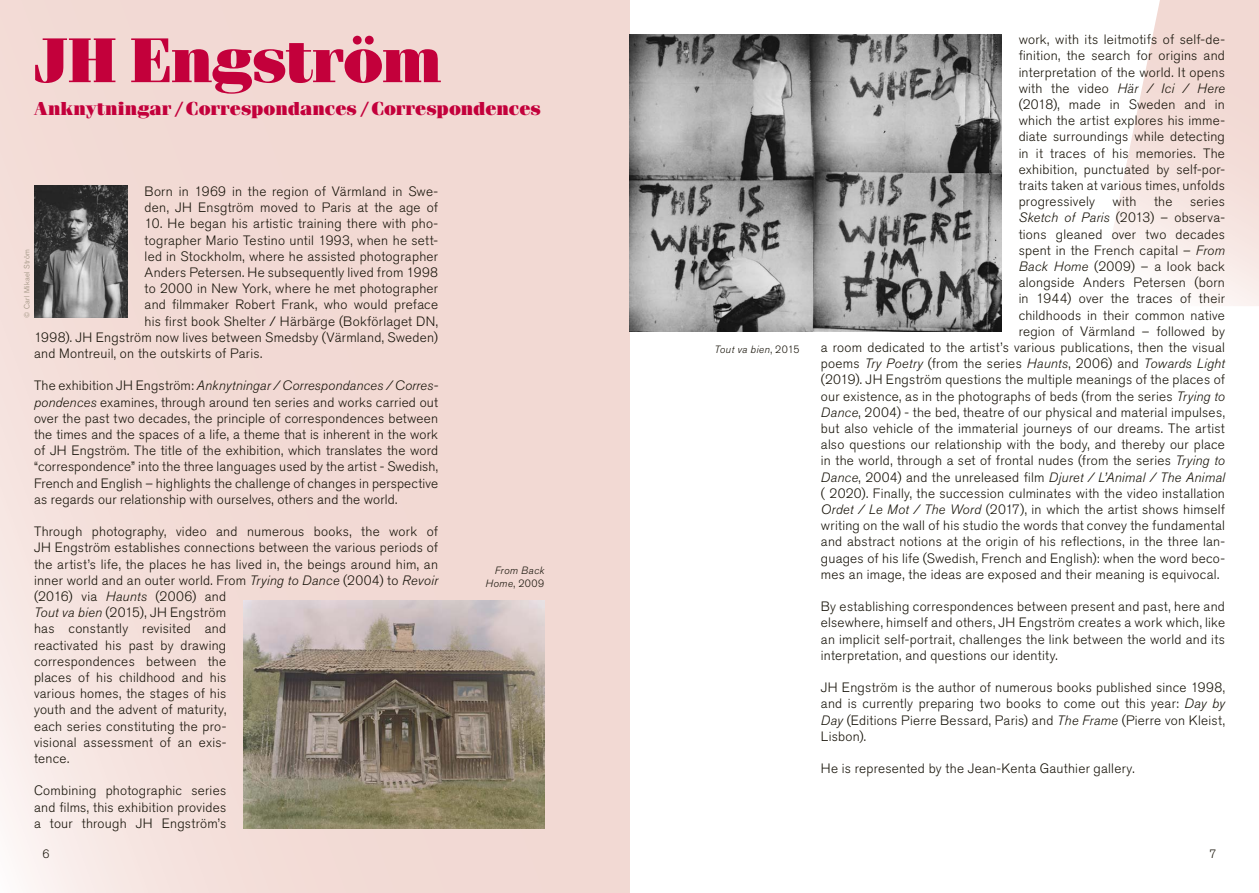
<style>
.page{position:relative;width:1259px;height:893px;background:#fff}
.page>*{position:absolute;margin:0;border:0;box-sizing:border-box;transform-origin:0 0}
.t1{font:900 63px "Fenice IT Cby BT";letter-spacing:-.02em;color:#c3003b}
.t2{font:900 18.75px "Fenice IT Cby BT";color:#c3003b}
.t3{font:300 13.5px/16.2px "Akzidenz Grotesk BQ";letter-spacing:.02em;color:#19150b;text-align:justify}
.t4{font:italic 300 13.5px "Akzidenz Grotesk BQ";letter-spacing:.02em;color:#19150b}
.t5{font:300 12px "Akzidenz Grotesk BQ";color:#19150b}
.t6{font:italic 300 10.5px/12.6px "Akzidenz Grotesk BQ";letter-spacing:.035em;color:#19150b;text-align:right}
.t7{font:300 7.5px "Akzidenz Grotesk BQ";letter-spacing:.045em;color:#978c78}
.s1{font-style:italic}
.s2{font-style:normal}
</style>
<div class="page">
<div style="left:0;top:0;width:629px;height:893px;background:linear-gradient(to right,#f5e1dd,#f1d6d0)"></div>
<svg style="left:1111px;top:0;width:148px;height:306px"></svg>
<img style="left:243px;top:600px;width:301px;height:229px">
<img style="left:34px;top:186px;width:94px;height:132px">
<img style="left:629px;top:34px;width:372px;height:298px">
<h1 class="t1" style="left:34px;top:21px;width:409px">JH Engström</h1>
<h2 class="t2" style="left:34px;top:97px;width:508px">Anknytningar / Correspondances / Correspondences</h2>
<p class="t3" style="left:145px;top:183px;width:295px">Born in 1969 in the region of Värmland in Swe&shy;den, JH Ensgtröm moved to Paris at the age of</p>
<p class="t3" style="left:145px;top:216px;width:295px">10. He began his artistic training there with pho-</p>
<p class="t3" style="left:145px;top:232px;width:295px">tographer Mario Testino until 1993, when he sett-</p>
<p class="t3" style="left:145px;top:248px;width:295px">led in Stockholm, where he assisted photographer</p>
<p class="t3" style="left:145px;top:264px;width:295px">Anders Petersen. He subsequently lived from 1998</p>
<p class="t3" style="left:145px;top:281px;width:295px">to 2000 in New York, where he met photographer</p>
<p class="t3" style="left:145px;top:297px;width:295px">and filmmaker Robert Frank, who would preface</p>
<p class="t3" style="left:145px;top:313px;width:295px">his first book Shelter / Härbärge (Bokförlaget DN,</p>
<p class="t3" style="left:34px;top:329px;width:405px">1998). JH Engström now lives between Smedsby (Värmland, Sweden)</p>
<p class="t3" style="left:34px;top:345px;width:230px">and Montreuil, on the outskirts of Paris.</p>
<p class="t3" style="left:34px;top:378px;width:406px">The exhibition JH Engström: <span class="s1">Anknytningar / Correspondances / Corres&shy;pondences</span> examines, through around ten series and works carried out over the past two decades, the principle of correspondences between the times and the spaces of a life, a theme that is inherent in the work of JH Engström. The title of the exhibition, which translates the word “correspondence” into the three languages used by the artist - Swedish, French and English – highlights the challenge of changes in perspective as regards our relationship with ourselves, others and the world.</p>
<p class="t3" style="left:34px;top:524px;width:405px;text-align:left">Through photography, video and numerous books, the work of JH Engström establishes connections between the various periods of the artist’s life, the places he has lived in, the beings around him, an inner world and an outer world. From <span class="s1">Trying to Dance</span> (2004) to <span class="s1">Revoir </span>(2016) via <span class="s1">Haunts</span> (2006) and<br><span class="s1">Tout va bien</span> (2015), JH Engström<br>has constantly revisited and<br>reactivated his past by drawing<br>correspondences between the<br>places of his childhood and his<br>various homes, the stages of his<br>youth and the advent of maturity,<br>each series constituting the pro-<br>visional assessment of an exis-<br>tence.</p>
<p class="t3" style="left:34px;top:783px;width:194px">Combining photographic series and films, this exhibition provides a tour through JH Engström’s</p>
<p class="t7" style="left:23px;top:318px;width:70px;rotate:-90deg">© Carl Mikael Ström</p>
<p class="t6" style="left:485px;top:564px;width:60px">From Back<br>Home<span class="s2">, 2009</span></p>
<p class="t6" style="left:714px;top:343px;width:87px">Tout va bien<span class="s2">, 2015</span></p>
<p class="t3" style="left:1018px;top:32px;width:208px">work, with its leitmotifs of self-de&shy;finition, the search for origins and interpretation of the world. It opens with the video <span class="s1">Här / Ici / Here </span>(2018), made in Sweden and in which the artist explores his imme&shy;diate surroundings while detecting in it traces of his memories. The exhibition, punctuated by self-por&shy;traits taken at various times, unfolds progressively</p>
<p class="t3" style="left:1112px;top:194px;width:25px">with</p>
<p class="t3" style="left:1154px;top:194px;width:20px">the</p>
<p class="t3" style="left:1190px;top:194px;width:36px">series</p>
<p class="t3" style="left:1018px;top:210px;width:208px"><span class="s1">Sketch of Paris</span> (2013) – observa-</p>
<p class="t3" style="left:1018px;top:226px;width:208px">tions gleaned over two decades</p>
<p class="t3" style="left:1018px;top:242px;width:208px">spent in the French capital – <span class="s1">From</span></p>
<p class="t3" style="left:1018px;top:258px;width:208px"><span class="s1">Back Home</span> (2009) – a look back</p>
<p class="t3" style="left:1018px;top:275px;width:208px">alongside Anders Petersen (born</p>
<p class="t3" style="left:1018px;top:291px;width:208px">in 1944) over the traces of their</p>
<p class="t3" style="left:1018px;top:307px;width:208px">childhoods in their common native</p>
<p class="t3" style="left:1018px;top:323px;width:208px">region of Värmland – followed by</p>
<p class="t3" style="left:821px;top:339px;width:405px">a room dedicated to the artist’s various publications, then the visual</p>
<p class="t3" style="left:821px;top:356px;width:405px">poems <span class="s1">Try Poetry</span> (from the series <span class="s1">Haunts</span>, 2006) and <span class="s1">Towards Light</span></p>
<p class="t3" style="left:821px;top:372px;width:405px">(2019). JH Engström questions the multiple meanings of the places of</p>
<p class="t3" style="left:821px;top:388px;width:405px">our existence, as in the photographs of beds (from the series <span class="s1">Trying to</span></p>
<p class="t3" style="left:821px;top:404px;width:405px"><span class="s1">Dance</span>, 2004) - the bed, theatre of our physical and material impulses,</p>
<p class="t3" style="left:821px;top:420px;width:405px">but also vehicle of the immaterial journeys of our dreams. The artist</p>
<p class="t3" style="left:821px;top:437px;width:405px">also questions our relationship with the body, and thereby our place</p>
<p class="t3" style="left:821px;top:453px;width:405px">in the world, through a set of frontal nudes (from the series <span class="s1">Trying to</span></p>
<p class="t4" style="left:821px;top:469px;width:405px">Dance<span class="s2">, 2004) and the unreleased film</span> Djuret / L’Animal / The Animal</p>
<p class="t3" style="left:821px;top:485px;width:405px">( 2020). Finally, the succession culminates with the video installation</p>
<p class="t3" style="left:821px;top:501px;width:405px"><span class="s1">Ordet / Le Mot / The Word</span> (2017), in which the artist shows himself</p>
<p class="t3" style="left:821px;top:518px;width:405px">writing on the wall of his studio the words that convey the fundamental</p>
<p class="t3" style="left:821px;top:534px;width:405px">and abstract notions at the origin of his reflections, in the three lan-</p>
<p class="t3" style="left:821px;top:550px;width:405px">guages of his life (Swedish, French and English): when the word beco-</p>
<p class="t3" style="left:821px;top:566px;width:400px">mes an image, the ideas are exposed and their meaning is equivocal.</p>
<p class="t3" style="left:821px;top:599px;width:405px">By establishing correspondences between present and past, here and elsewhere, himself and others, JH Engström creates a work which, like an implicit self-portrait, challenges the link between the world and its interpretation, and questions our identity.</p>
<p class="t3" style="left:821px;top:680px;width:405px">JH Engström is the author of numerous books published since 1998, and is currently preparing two books to come out this year: <span class="s1">Day by Day</span> (Editions Pierre Bessard, Paris) and <span class="s1">The Frame</span> (Pierre von Kleist, Lisbon).</p>
<p class="t3" style="left:821px;top:761px;width:315px">He is represented by the Jean-Kenta Gauthier gallery.</p>
<p class="t5" style="left:43px;top:847px;width:8px">6</p>
<p class="t5" style="left:1209px;top:847px;width:8px">7</p>
</div>
